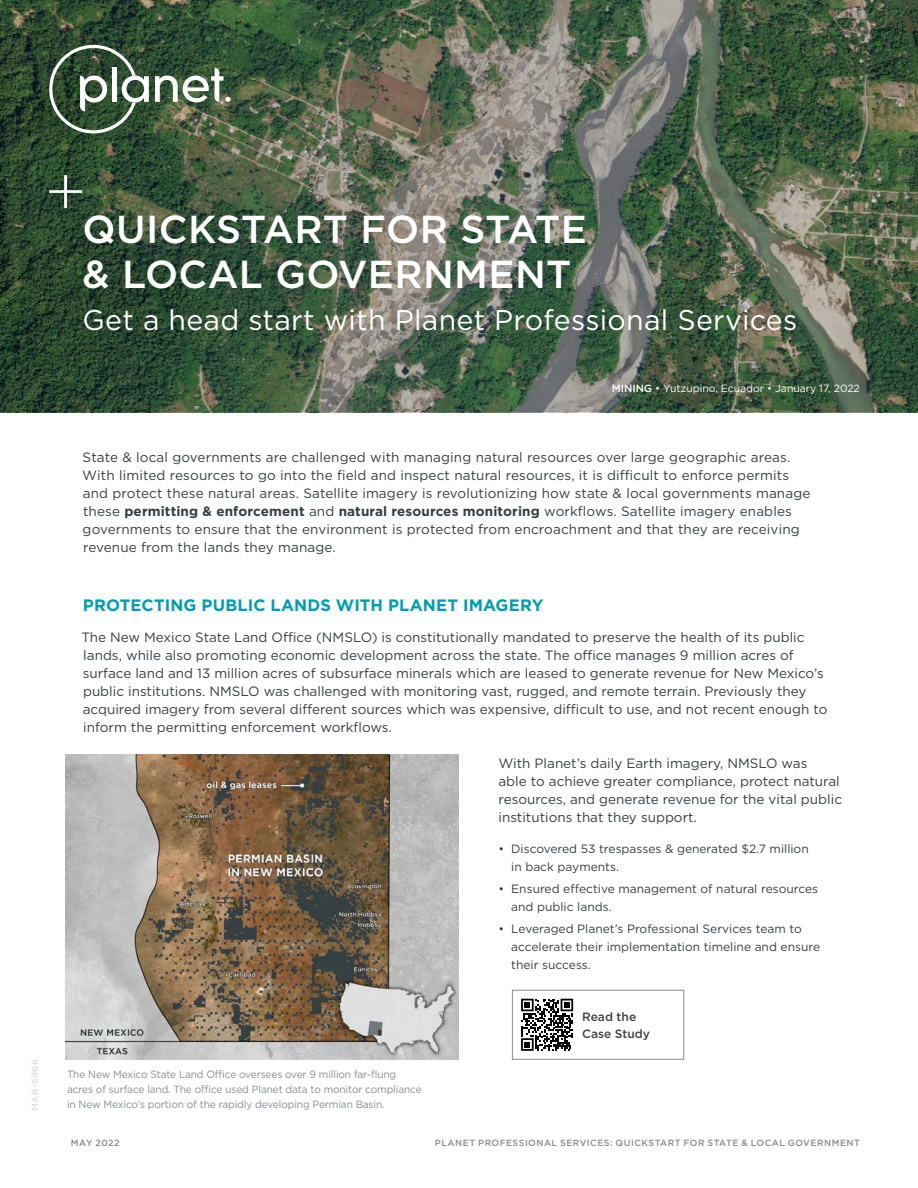
<style>
.page{position:relative;width:918px;height:1188px;background:#fff}
.page>*{position:absolute;margin:0;border:0;box-sizing:border-box;transform-origin:0 0}
.t1{font:500 39px/45px "Gotham";letter-spacing:.01em;color:#fff}
.t2{font:28.5px "Gotham";letter-spacing:.01em;color:#fff}
.t3{font:700 16.5px "Gotham";letter-spacing:.005em;color:#009db1}
.t4{font:13.5px/18px "Gotham";color:#363f43}
.t5{font:12px/18px "Gotham";color:#363f43}
.t6{font:500 12px/16.5px "Gotham";color:#3d4245}
.t7{font:10.5px/15px "Gotham";letter-spacing:-.01em;color:#878d92;scale:.96 1}
.t8{font:10.5px "Gotham";letter-spacing:-.005em;color:#fff}
.t9{font:500 9px "Gotham";letter-spacing:.05em;color:#878d92}
.t10{font:500 9px "Gotham";letter-spacing:.05em;color:#dcdddf}
.s1{font-weight:500}
.s2{font-weight:700}
</style>
<div class="page">
<img style="left:0;top:0;width:918px;height:412px">
<svg style="left:49px;top:45px;width:100px;height:88px"></svg>
<svg style="left:155px;top:68px;width:76px;height:34px"></svg>
<img style="left:66px;top:754px;width:393px;height:306px">
<svg style="left:521px;top:999px;width:52px;height:52px"></svg>
<div style="left:512px;top:990px;width:172px;height:70px;border:1px solid #878d92"></div>
<svg style="left:49px;top:175px;width:33px;height:33px"></svg>
<p class="t10" style="left:29px;top:1111px;width:53px;rotate:-90deg">MAR-5966</p>
<h1 class="t1" style="left:83px;top:206px;width:506px">QUICKSTART FOR STATE &amp; LOCAL GOVERNMENT</h1>
<h2 class="t2" style="left:83px;top:302px;width:716px">Get a head start with Planet Professional Services</h2>
<p class="t8" style="left:612px;top:382px;width:250px"><span class="s1">MINING</span> • Yutzupino, Ecuador • January 17, 2022</p>
<p class="t4" style="left:82px;top:448px;width:730px">State &amp; local governments are challenged with managing natural resources over large geographic areas.<br>With limited resources to go into the field and inspect natural resources, it is difficult to enforce permits and protect these natural areas. Satellite imagery is revolutionizing how state &amp; local governments manage these <span class="s2">permitting &amp; enforcement</span> and <span class="s2">natural resources monitoring</span> workflows. Satellite imagery enables governments to ensure that the environment is protected from encroachment and that they are receiving revenue from the lands they manage.</p>
<p class="t3" style="left:83px;top:594px;width:462px">PROTECTING PUBLIC LANDS WITH PLANET IMAGERY</p>
<p class="t4" style="left:81px;top:628px;width:748px">The New Mexico State Land Office (NMSLO) is constitutionally mandated to preserve the health of its public lands, while also promoting economic development across the state. The office manages 9 million acres of surface land and 13 million acres of subsurface minerals which are leased to generate revenue for New Mexico’s public institutions. NMSLO was challenged with monitoring vast, rugged, and remote terrain. Previously they acquired imagery from several different sources which was expensive, difficult to use, and not recent enough to inform the permitting enforcement workflows.</p>
<p class="t4" style="left:499px;top:753px;width:345px">With Planet’s daily Earth imagery, NMSLO was<br>able to achieve greater compliance, protect natural resources, and generate revenue for the vital public institutions that they support.</p>
<p class="t5" style="left:511px;top:839px;width:299px;text-indent:-13px">• Discovered 53 trespasses &amp; generated $2.7 million in back payments.</p>
<p class="t5" style="left:511px;top:880px;width:308px;text-indent:-13px">• Ensured effective management of natural resources and public lands.</p>
<p class="t5" style="left:511px;top:920px;width:310px;text-indent:-13px">• Leveraged Planet’s Professional Services team to accelerate their implementation timeline and ensure their success.</p>
<p class="t7" style="left:67px;top:1066px;width:371px">The New Mexico State Land Office oversees over 9 million far-flung acres of surface land. The office used Planet data to monitor compliance in New Mexico’s portion of the rapidly developing Permian Basin.</p>
<p class="t9" style="left:71px;top:1136px;width:50px">MAY 2022</p>
<p class="t6" style="left:582px;top:1009px;width:69px">Read the<br>Case Study</p>
<p class="t9" style="left:435px;top:1136px;width:426px">PLANET PROFESSIONAL SERVICES: QUICKSTART FOR STATE &amp; LOCAL GOVERNMENT</p>
</div>
